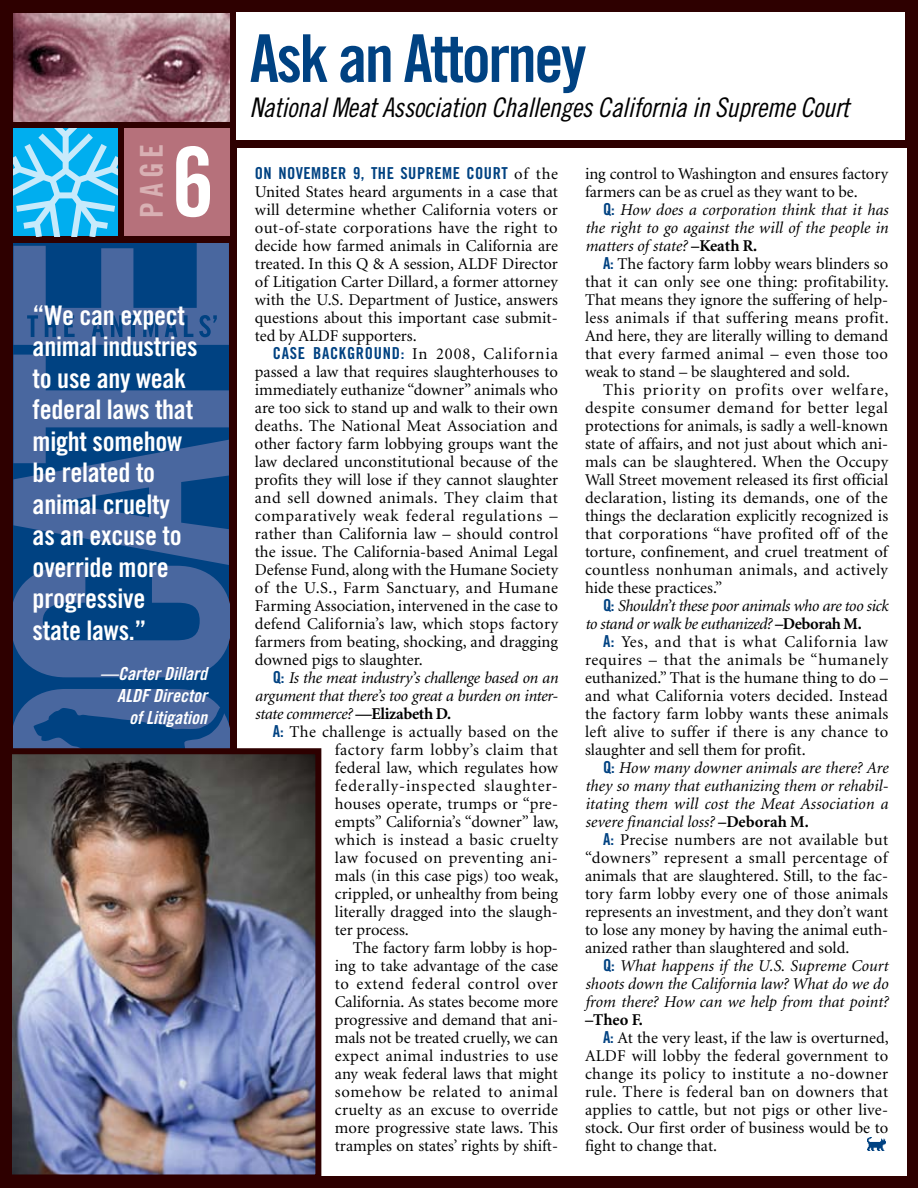
<style>
.page{position:relative;width:918px;height:1188px;background:#2e0000}
.page>*{position:absolute;margin:0;border:0;box-sizing:border-box;transform-origin:0 0}
.t1{font:96px "Trade Gothic LT Std Bd Cn 20";color:#fff}
.t2{font:66px "Trade Gothic LT Std Bd Cn 20";color:#004282}
.t3{font:31.5px "Trade Gothic LT Std Bd Cn 20";color:#d8b0b3}
.t4{font:27px/31.5px "Trade Gothic LT Std Bd Cn 20";letter-spacing:-.01em;color:#fff}
.t5{font:27px "Trade Gothic LT Std Cn 18 Obl";letter-spacing:-.015em;color:#000}
.t6{font:18px/21.6px "Trade Gothic LT Bold Cond Twenty Obl";color:#fff;text-align:right}
.t7{font:16.5px/18px "Minion";color:#000;text-align:justify}
.t8{font:italic 16.5px/18px "Minion";letter-spacing:-.005em;color:#000;text-align:justify}
.t9{font:italic 16.5px/18px "Minion";letter-spacing:-.025em;color:#000}
.t10{font:16.5px "Minion";letter-spacing:.025em;color:#000}
.t11{font:16.5px "Trade Gothic LT Std Bd Cn 20";letter-spacing:.025em;color:#004282}
.t12{font:700 16.5px "Minion";color:#000}
.s1{font-family:"Minion";color:#000}
.s2{font-family:"Trade Gothic LT Std Bd Cn 20";color:#004282}
.s3{font-family:"Trade Gothic LT Std Bd Cn 20";font-style:normal;color:#004282}
.s4{font-weight:700;font-style:normal}
</style>
<div class="page">
<div style="left:124px;top:128px;width:106px;height:108px;background:#b6717b"></div>
<svg style="left:14px;top:128px;width:104px;height:108px"></svg>
<div style="left:58px;top:192px;width:16px;height:6px;background:#c7eafb"></div>
<div style="left:14px;top:243px;width:216px;height:931px;background:#004282"></div>
<svg style="left:14px;top:355px;width:216px;height:322px"></svg>
<svg style="left:14px;top:689px;width:216px;height:56px"></svg>
<svg style="left:14px;top:243px;width:215px;height:102px"></svg>
<div style="left:237px;top:148px;width:669px;height:1028px;background:#fff"></div>
<img style="left:868px;top:1138px;width:18px;height:13px">
<img style="left:14px;top:14px;width:216px;height:108px">
<div style="left:236px;top:12px;width:668px;height:128px;background:#fff"></div>
<img style="left:12px;top:745px;width:310px;height:431px">
<h3 class="t3" style="left:133px;top:218px;width:74px;rotate:-90deg">PAGE</h3>
<h1 class="t1" style="left:172px;top:124px;width:44px">6</h1>
<h3 class="t4" style="left:33px;top:299px;width:167px">“We can expect animal industries to use any weak federal laws that might somehow be related to animal cruelty as an excuse to override more progressive state laws.”</h3>
<p class="t6" style="left:100px;top:663px;width:108px">—Carter Dillard<br>ALDF Director of Litigation</p>
<h2 class="t2" style="left:250px;top:18px;width:338px">Ask an Attorney</h2>
<h3 class="t5" style="left:250px;top:92px;width:601px">National Meat Association Challenges California in Supreme Court</h3>
<p class="t11" style="left:255px;top:163px;width:305px">On November 9, the Supreme Court <span class="s1">of the</span></p>
<p class="t7" style="left:255px;top:183px;width:305px">United States heard arguments in a case that will determine whether California voters or out-of-state corporations have the right to decide how farmed animals in California are treated. In this Q &amp; A session, ALDF Director of Litigation Carter Dillard, a former attorney with the U.S. Department of Justice, answers questions about this important case submit&shy;ted by ALDF supporters.</p>
<p class="t7" style="left:255px;top:345px;width:305px;text-indent:18px"><span class="s2">Case Background:</span> In 2008, California passed a law that requires slaughterhouses to immediately euthanize “downer” animals who are too sick to stand up and walk to their own deaths. The National Meat Association and other factory farm lobbying groups want the law declared unconstitutional because of the profits they will lose if they cannot slaughter and sell downed animals. They claim that comparatively weak federal regulations – rather than California law – should control the issue. The California-based Animal Legal Defense Fund, along with the Humane Society of the U.S., Farm Sanctuary, and Humane Farming Association, intervened in the case to defend California’s law, which stops factory farmers from beating, shocking, and dragging downed pigs to slaughter.</p>
<p class="t8" style="left:255px;top:669px;width:305px;text-indent:18px"><span class="s3">Q:</span> Is the meat industry’s challenge based on an argument that there’s too great a burden on inter&shy;state commerce? <span class="s4">—Elizabeth D.</span></p>
<p class="t7" style="left:335px;top:723px;width:225px;text-indent:-62px"><span class="s2">A:</span> The challenge is actually based on the factory farm lobby’s claim that federal law, which regulates how federally-inspected slaughter&shy;houses operate, trumps or “pre&shy;empts” California’s “downer” law, which is instead a basic cruelty law focused on preventing ani&shy;mals (in this case pigs) too weak, crippled, or unhealthy from being literally dragged into the slaugh&shy;ter process.</p>
<p class="t7" style="left:335px;top:939px;width:225px;text-indent:18px">The factory farm lobby is hop&shy;ing to take advantage of the case to extend federal control over California. As states become more progressive and demand that ani&shy;mals not be treated cruelly, we can expect animal industries to use any weak federal laws that might somehow be related to animal cruelty as an excuse to override more progressive state laws. This tramples on states’ rights by shift-</p>
<p class="t7" style="left:585px;top:165px;width:305px">ing control to Washington and ensures factory farmers can be as cruel as they want to be.</p>
<p class="t8" style="left:585px;top:201px;width:305px;text-indent:18px"><span class="s3">Q:</span> How does a corporation think that it has the right to go against the will of the people in matters of state? <span class="s4">–Keath R.</span></p>
<p class="t7" style="left:585px;top:255px;width:305px;text-indent:18px"><span class="s2">A:</span> The factory farm lobby wears blinders so that it can only see one thing: profitability.<br>That means they ignore the suffering of help&shy;less animals if that suffering means profit.<br>And here, they are literally willing to demand that every farmed animal – even those too weak to stand – be slaughtered and sold.</p>
<p class="t7" style="left:585px;top:381px;width:305px;text-indent:18px">This priority on profits over welfare, despite consumer demand for better legal protections for animals, is sadly a well-known state of affairs, and not just about which ani&shy;mals can be slaughtered. When the Occupy Wall Street movement released its first official declaration, listing its demands, one of the things the declaration explicitly recognized is that corporations “have profited off of the torture, confinement, and cruel treatment of countless nonhuman animals, and actively hide these practices.”</p>
<p class="t9" style="left:585px;top:597px;width:305px;text-indent:18px"><span class="s3">Q:</span> Shouldn’t these poor animals who are too sick to stand or walk be euthanized? <span class="s4">–Deborah M.</span></p>
<p class="t7" style="left:585px;top:633px;width:305px;text-indent:18px"><span class="s2">A:</span> Yes, and that is what California law requires – that the animals be “humanely euthanized.” That is the humane thing to do – and what California voters decided. Instead the factory farm lobby wants these animals left alive to suffer if there is any chance to slaughter and sell them for profit.</p>
<p class="t8" style="left:585px;top:759px;width:305px;text-indent:18px"><span class="s3">Q:</span> How many downer animals are there? Are they so many that euthanizing them or rehabil&shy;itating them will cost the Meat Association a severe financial loss? <span class="s4">–Deborah M.</span></p>
<p class="t7" style="left:585px;top:831px;width:305px;text-indent:18px"><span class="s2">A:</span> Precise numbers are not available but “downers” represent a small percentage of animals that are slaughtered. Still, to the fac&shy;tory farm lobby every one of those animals represents an investment, and they don’t want to lose any money by having the animal euth&shy;anized rather than slaughtered and sold.</p>
<p class="t8" style="left:585px;top:957px;width:305px;text-indent:18px"><span class="s3">Q:</span> What happens if the U.S. Supreme Court shoots down the California law? What do we do from there? How can we help from that point?</p>
<p class="t12" style="left:585px;top:1011px;width:59px">–Theo F.</p>
<p class="t7" style="left:603px;top:1029px;width:287px"><span class="s2">A:</span> At the very least, if the law is overturned,</p>
<p class="t7" style="left:585px;top:1047px;width:305px">ALDF will lobby the federal government to</p>
<p class="t10" style="left:585px;top:1066px;width:305px">change its policy to institute a no-downer</p>
<p class="t10" style="left:585px;top:1084px;width:305px">rule. There is federal ban on downers that</p>
<p class="t7" style="left:585px;top:1101px;width:305px">applies to cattle, but not pigs or other live-</p>
<p class="t7" style="left:585px;top:1119px;width:305px">stock. Our first order of business would be to</p>
<p class="t7" style="left:585px;top:1137px;width:134px">fight to change that.</p>
</div>
